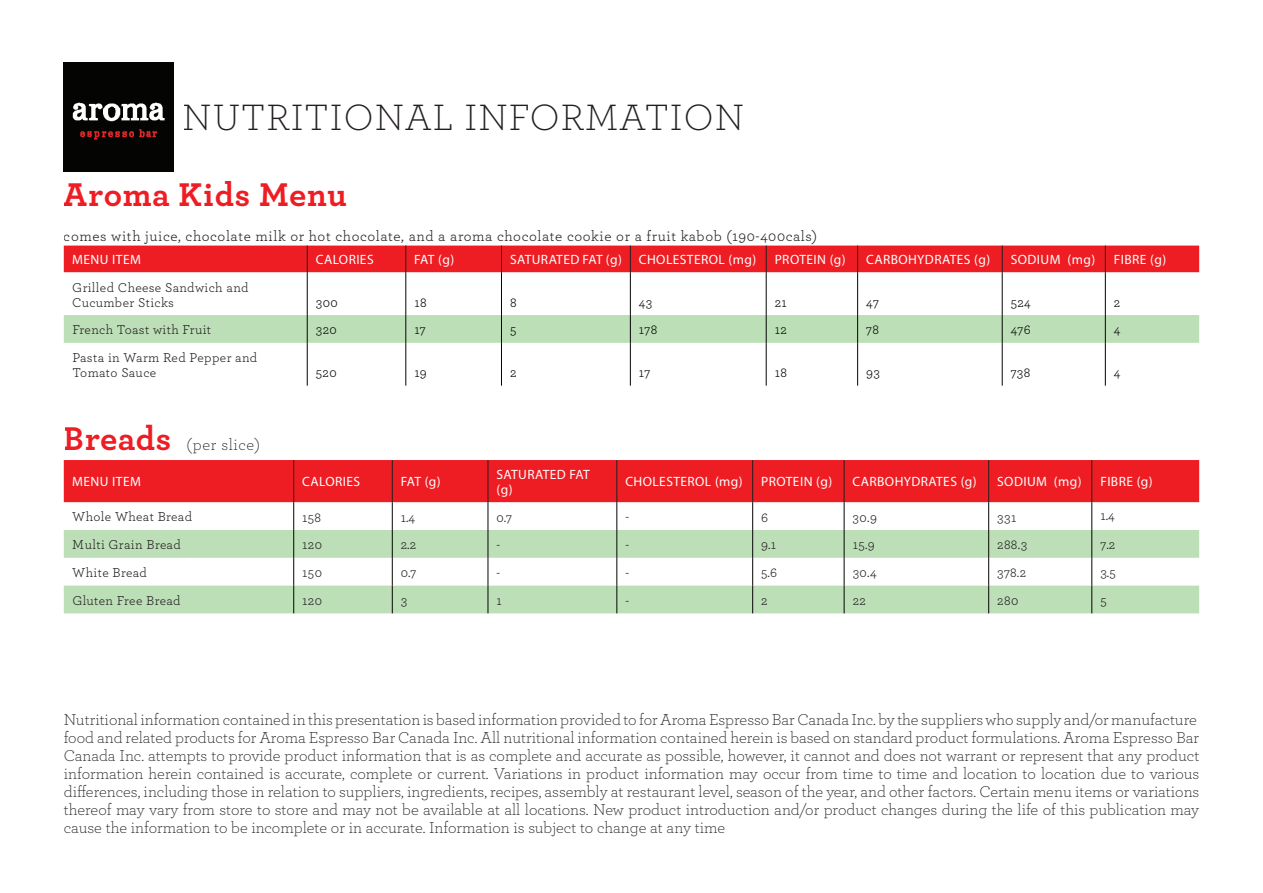
<style>
.page{position:relative;width:1263px;height:893px;background:#fff}
.page>*{position:absolute;margin:0;border:0;box-sizing:border-box;transform-origin:0 0}
.t1{font:300 38.4px "Archer";letter-spacing:.03em;color:#231f20}
.t2{font:700 34.5px "Archer";letter-spacing:.02em;color:#ee1d23}
.t3{font:300 16.5px/18px "Archer";color:#231f20}
.t4{font:300 16.5px "Archer";letter-spacing:.04em;color:#231f20}
.t5{font:15px "Archer";letter-spacing:.04em;color:#231f20}
.t6{font:13.5px/15px "Archer";letter-spacing:.025em;color:#231f20}
.t7{font:13.5px/15px "Myriad Pro";letter-spacing:.03em;color:#fff}
.t8{font:13.5px "Archer";letter-spacing:.025em;color:#040503}
.s1{font-weight:700;font-size:34.5px;color:#ee1d23}
</style>
<div class="page">
<img style="left:64px;top:62px;width:109px;height:110px">
<div style="left:64px;top:246px;width:1135px;height:26px;background:#ee1d23"></div>
<hr style="left:307px;top:272px;width:1px;height:43px;background:#040503">
<hr style="left:405px;top:272px;width:1px;height:43px;background:#040503">
<hr style="left:501px;top:272px;width:1px;height:43px;background:#040503">
<hr style="left:630px;top:272px;width:1px;height:43px;background:#040503">
<hr style="left:766px;top:272px;width:1px;height:43px;background:#040503">
<hr style="left:857px;top:272px;width:1px;height:43px;background:#040503">
<hr style="left:1002px;top:272px;width:1px;height:43px;background:#040503">
<hr style="left:1105px;top:272px;width:1px;height:43px;background:#040503">
<div style="left:64px;top:315px;width:1135px;height:28px;background:#bddfb8"></div>
<hr style="left:307px;top:343px;width:1px;height:43px;background:#040503">
<hr style="left:405px;top:343px;width:1px;height:43px;background:#040503">
<hr style="left:501px;top:343px;width:1px;height:43px;background:#040503">
<hr style="left:630px;top:343px;width:1px;height:43px;background:#040503">
<hr style="left:766px;top:343px;width:1px;height:43px;background:#040503">
<hr style="left:857px;top:343px;width:1px;height:43px;background:#040503">
<hr style="left:1002px;top:343px;width:1px;height:43px;background:#040503">
<hr style="left:1105px;top:343px;width:1px;height:43px;background:#040503">
<div style="left:64px;top:460px;width:1135px;height:42px;background:#ee1d23"></div>
<svg style="left:64px;top:530px;width:1135px;height:83px;fill:#bddfb8"></svg>
<hr style="left:293px;top:460px;width:1px;height:42px;background:#231f20">
<hr style="left:392px;top:460px;width:1px;height:42px;background:#231f20">
<hr style="left:488px;top:460px;width:1px;height:42px;background:#231f20">
<hr style="left:617px;top:460px;width:1px;height:42px;background:#231f20">
<hr style="left:752px;top:460px;width:1px;height:42px;background:#231f20">
<hr style="left:844px;top:460px;width:1px;height:42px;background:#231f20">
<hr style="left:988px;top:460px;width:1px;height:42px;background:#231f20">
<hr style="left:1091px;top:460px;width:1px;height:42px;background:#231f20">
<svg style="left:293px;top:502px;width:1px;height:111px"></svg>
<svg style="left:392px;top:502px;width:1px;height:111px"></svg>
<svg style="left:488px;top:502px;width:1px;height:111px"></svg>
<svg style="left:617px;top:502px;width:1px;height:111px"></svg>
<svg style="left:752px;top:502px;width:1px;height:111px"></svg>
<svg style="left:844px;top:502px;width:1px;height:111px"></svg>
<svg style="left:988px;top:502px;width:1px;height:111px"></svg>
<svg style="left:1091px;top:502px;width:1px;height:111px"></svg>
<h1 class="t1" style="left:183px;top:92px;width:563px">NUTRITIONAL INFORMATION</h1>
<h2 class="t2" style="left:64px;top:168px;width:285px">Aroma Kids Menu</h2>
<p class="t5" style="left:64px;top:225px;width:755px">comes with juice, chocolate milk or hot chocolate, and a aroma chocolate cookie or a fruit kabob (190-400cals)</p>
<p class="t7" style="left:72px;top:251px;width:70px">MENU ITEM</p>
<p class="t7" style="left:316px;top:251px;width:59px">CALORIES</p>
<p class="t7" style="left:414px;top:251px;width:41px">FAT (g)</p>
<p class="t7" style="left:510px;top:251px;width:113px">SATURATED FAT (g)</p>
<p class="t7" style="left:639px;top:251px;width:119px">CHOLESTEROL (mg)</p>
<p class="t7" style="left:775px;top:251px;width:73px">PROTEIN (g)</p>
<p class="t7" style="left:866px;top:251px;width:126px">CARBOHYDRATES (g)</p>
<p class="t7" style="left:1011px;top:251px;width:86px">SODIUM (mg)</p>
<p class="t7" style="left:1114px;top:251px;width:54px">FIBRE (g)</p>
<p class="t6" style="left:72px;top:279px;width:178px">Grilled Cheese Sandwich and<br>Cucumber Sticks</p>
<p class="t8" style="left:316px;top:293px;width:23px">300</p>
<p class="t8" style="left:414px;top:293px;width:14px">18</p>
<p class="t8" style="left:510px;top:293px;width:8px">8</p>
<p class="t8" style="left:639px;top:293px;width:15px">43</p>
<p class="t8" style="left:775px;top:293px;width:14px">21</p>
<p class="t8" style="left:866px;top:293px;width:14px">47</p>
<p class="t8" style="left:1011px;top:293px;width:22px">524</p>
<p class="t8" style="left:1114px;top:293px;width:8px">2</p>
<p class="t6" style="left:72px;top:322px;width:140px">French Toast with Fruit</p>
<p class="t8" style="left:316px;top:321px;width:23px">320</p>
<p class="t8" style="left:414px;top:321px;width:13px">17</p>
<p class="t8" style="left:510px;top:321px;width:8px">5</p>
<p class="t8" style="left:639px;top:321px;width:20px">178</p>
<p class="t8" style="left:775px;top:321px;width:14px">12</p>
<p class="t8" style="left:866px;top:321px;width:14px">78</p>
<p class="t8" style="left:1011px;top:321px;width:21px">476</p>
<p class="t8" style="left:1114px;top:321px;width:8px">4</p>
<p class="t6" style="left:72px;top:349px;width:186px">Pasta in Warm Red Pepper and<br>Tomato Sauce</p>
<p class="t8" style="left:316px;top:363px;width:22px">520</p>
<p class="t8" style="left:414px;top:363px;width:14px">19</p>
<p class="t8" style="left:510px;top:363px;width:8px">2</p>
<p class="t8" style="left:639px;top:363px;width:13px">17</p>
<p class="t8" style="left:775px;top:363px;width:14px">18</p>
<p class="t8" style="left:866px;top:363px;width:15px">93</p>
<p class="t8" style="left:1011px;top:363px;width:21px">738</p>
<p class="t8" style="left:1114px;top:363px;width:8px">4</p>
<p class="t4" style="left:64px;top:434px;width:198px"><span class="s1">Breads</span> (per slice)</p>
<p class="t7" style="left:72px;top:474px;width:70px">MENU ITEM</p>
<p class="t7" style="left:302px;top:474px;width:59px">CALORIES</p>
<p class="t7" style="left:401px;top:474px;width:41px">FAT (g)</p>
<p class="t7" style="left:496px;top:466px;width:95px">SATURATED FAT (g)</p>
<p class="t7" style="left:625px;top:474px;width:119px">CHOLESTEROL (mg)</p>
<p class="t7" style="left:761px;top:474px;width:73px">PROTEIN (g)</p>
<p class="t7" style="left:853px;top:474px;width:126px">CARBOHYDRATES (g)</p>
<p class="t7" style="left:997px;top:474px;width:86px">SODIUM (mg)</p>
<p class="t7" style="left:1100px;top:474px;width:54px">FIBRE (g)</p>
<p class="t6" style="left:72px;top:509px;width:121px">Whole Wheat Bread</p>
<p class="t6" style="left:302px;top:509px;width:20px">158</p>
<p class="t6" style="left:401px;top:509px;width:16px">1.4</p>
<p class="t6" style="left:496px;top:509px;width:17px">0.7</p>
<p class="t6" style="left:625px;top:509px;width:5px">-</p>
<p class="t6" style="left:761px;top:509px;width:8px">6</p>
<p class="t6" style="left:853px;top:509px;width:26px">30.9</p>
<p class="t6" style="left:997px;top:509px;width:21px">331</p>
<p class="t6" style="left:1100px;top:507px;width:16px">1.4</p>
<p class="t6" style="left:72px;top:537px;width:110px">Multi Grain Bread</p>
<p class="t6" style="left:302px;top:537px;width:21px">120</p>
<p class="t6" style="left:401px;top:537px;width:17px">2.2</p>
<p class="t6" style="left:496px;top:537px;width:5px">-</p>
<p class="t6" style="left:625px;top:537px;width:5px">-</p>
<p class="t6" style="left:761px;top:537px;width:16px">9.1</p>
<p class="t6" style="left:853px;top:537px;width:24px">15.9</p>
<p class="t6" style="left:997px;top:537px;width:32px">288.3</p>
<p class="t6" style="left:1100px;top:537px;width:16px">7.2</p>
<p class="t6" style="left:72px;top:564px;width:76px">White Bread</p>
<p class="t6" style="left:302px;top:564px;width:21px">150</p>
<p class="t6" style="left:401px;top:564px;width:17px">0.7</p>
<p class="t6" style="left:496px;top:564px;width:5px">-</p>
<p class="t6" style="left:625px;top:564px;width:5px">-</p>
<p class="t6" style="left:761px;top:564px;width:17px">5.6</p>
<p class="t6" style="left:853px;top:564px;width:26px">30.4</p>
<p class="t6" style="left:997px;top:564px;width:30px">378.2</p>
<p class="t6" style="left:1100px;top:564px;width:17px">3.5</p>
<p class="t6" style="left:72px;top:592px;width:110px">Gluten Free Bread</p>
<p class="t6" style="left:302px;top:592px;width:21px">120</p>
<p class="t6" style="left:401px;top:592px;width:8px">3</p>
<p class="t6" style="left:496px;top:592px;width:7px">1</p>
<p class="t6" style="left:625px;top:592px;width:5px">-</p>
<p class="t6" style="left:761px;top:592px;width:8px">2</p>
<p class="t6" style="left:853px;top:592px;width:15px">22</p>
<p class="t6" style="left:997px;top:592px;width:23px">280</p>
<p class="t6" style="left:1100px;top:592px;width:8px">5</p>
<p class="t3" style="left:64px;top:710px;width:1137px">Nutritional information contained in this presentation is based information provided to for Aroma Espresso Bar Canada Inc. by the suppliers who supply and/or manufacture food and related products for Aroma Espresso Bar Canada Inc. All nutritional information contained herein is based on standard product formulations. Aroma Espresso Bar Canada Inc. attempts to provide product information that is as complete and accurate as possible, however, it cannot and does not warrant or represent that any product information herein contained is accurate, complete or current. Variations in product information may occur from time to time and location to location due to various differences, including those in relation to suppliers, ingredients, recipes, assembly at restaurant level, season of the year, and other factors. Certain menu items or variations thereof may vary from store to store and may not be available at all locations. New product introduction and/or product changes during the life of this publication may cause the information to be incomplete or in accurate. Information is subject to change at any time</p>
</div>
